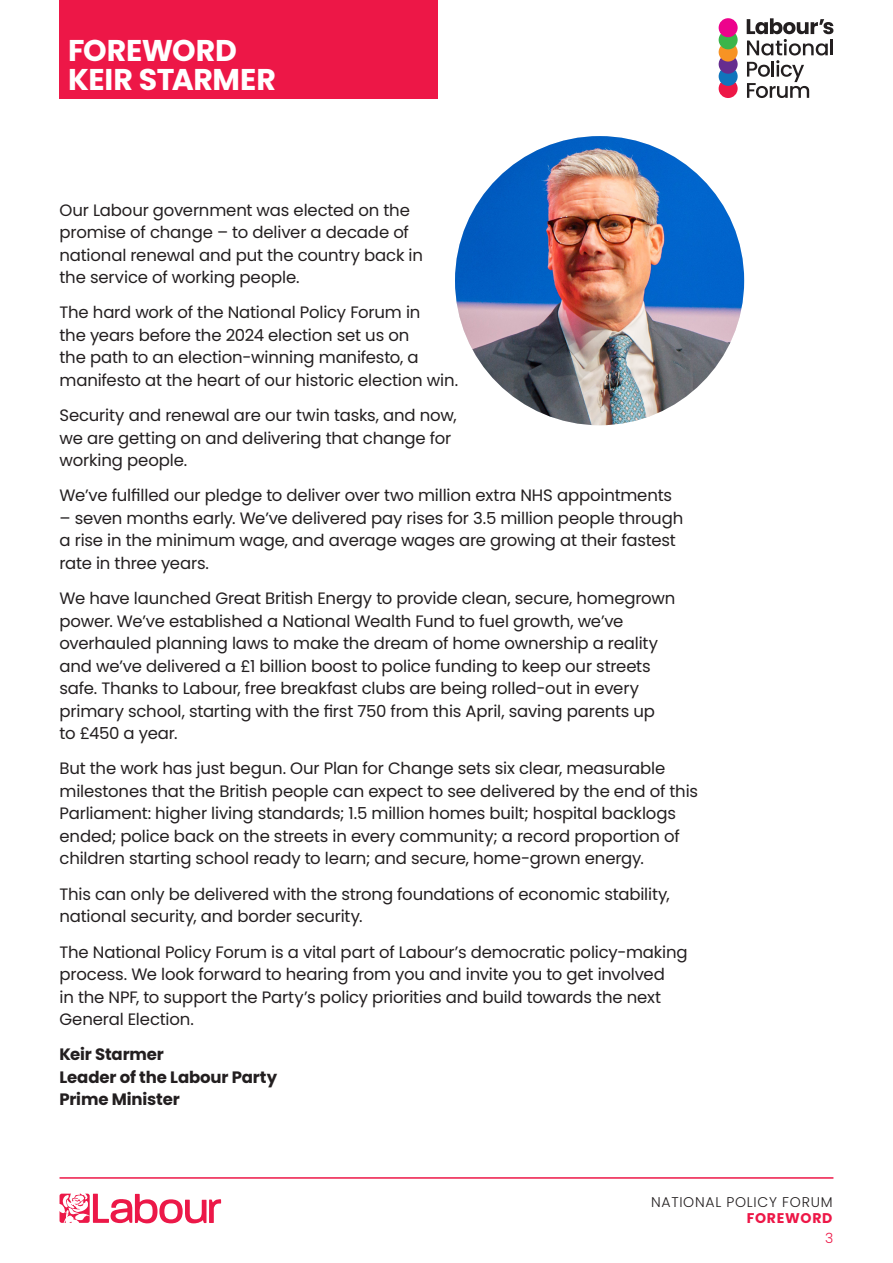
<style>
.page{position:relative;width:893px;height:1263px;background:#fff}
.page>*{position:absolute;margin:0;border:0;box-sizing:border-box;transform-origin:0 0}
.t1{font:700 30px/28.5px "Poppins";letter-spacing:-.01em;color:#fff}
.BODY_TEXT_11_15_BLK{font:16.5px/22.5px "Poppins";letter-spacing:-.01em;color:#231f20}
.STANDFIRST_11_15_BOLD_BLK{font:700 16.5px/22.5px "Poppins";letter-spacing:-.01em;color:#231f20}
.t2{font:300 14.1px "Poppins";letter-spacing:.05em;color:#231f20}
.t3{font:700 14.1px "Poppins";letter-spacing:.05em;color:#ed1747}
.t4{font:300 14.1px "Poppins";color:#ed1747}
</style>
<div class="page">
<svg style="left:60px;top:1193px;width:161px;height:30px"></svg>
<hr style="left:60px;top:1177px;width:773px;height:2px;background:#ed1747">
<div style="left:60px;top:0;width:378px;height:98px;background:#ed1747"></div>
<div style="left:719px;top:79px;width:19px;height:19px;background:#ed1747;border-radius:50%"></div>
<div style="left:719px;top:67px;width:19px;height:19px;background:#1074bc;border-radius:50%"></div>
<div style="left:719px;top:55px;width:19px;height:19px;background:#662d8f;border-radius:50%"></div>
<div style="left:719px;top:43px;width:19px;height:19px;background:#f79324;border-radius:50%"></div>
<div style="left:719px;top:30px;width:19px;height:19px;background:#3ab54a;border-radius:50%"></div>
<svg style="left:747px;top:18px;width:86px;height:80px"></svg>
<div style="left:719px;top:18px;width:19px;height:19px;background:#ed028c;border-radius:50%"></div>
<img style="left:455px;top:136px;width:289px;height:289px;border-radius:145px">
<p class="t1" style="left:68px;top:36px;width:209px">FOREWORD<br>KEIR STARMER</p>
<p class="BODY_TEXT_11_15_BLK" style="left:60px;top:199px;width:365px">Our Labour government was elected on the promise of change – to deliver a decade of national renewal and put the country back in the service of working people.</p>
<p class="BODY_TEXT_11_15_BLK" style="left:60px;top:301px;width:400px">The hard work of the National Policy Forum in<br>the years before the 2024 election set us on<br>the path to an election-winning manifesto, a manifesto at the heart of our historic election win.</p>
<p class="BODY_TEXT_11_15_BLK" style="left:60px;top:404px;width:399px">Security and renewal are our twin tasks, and now, we are getting on and delivering that change for working people.</p>
<p class="BODY_TEXT_11_15_BLK" style="left:60px;top:484px;width:614px">We’ve fulfilled our pledge to deliver over two million extra NHS appointments</p>
<p class="BODY_TEXT_11_15_BLK" style="left:60px;top:507px;width:625px">– seven months early. We’ve delivered pay rises for 3.5 million people through a rise in the minimum wage, and average wages are growing at their fastest rate in three years.</p>
<p class="BODY_TEXT_11_15_BLK" style="left:60px;top:587px;width:617px">We have launched Great British Energy to provide clean, secure, homegrown power. We’ve established a National Wealth Fund to fuel growth, we’ve overhauled planning laws to make the dream of home ownership a reality and we’ve delivered a £1 billion boost to police funding to keep our streets safe. Thanks to Labour, free breakfast clubs are being rolled-out in every primary school, starting with the first 750 from this April, saving parents up<br>to £450 a year.</p>
<p class="BODY_TEXT_11_15_BLK" style="left:60px;top:757px;width:640px">But the work has just begun. Our Plan for Change sets six clear, measurable milestones that the British people can expect to see delivered by the end of this Parliament: higher living standards; 1.5 million homes built; hospital backlogs ended; police back on the streets in every community; a record proportion of children starting school ready to learn; and secure, home-grown energy.</p>
<p class="BODY_TEXT_11_15_BLK" style="left:60px;top:883px;width:612px">This can only be delivered with the strong foundations of economic stability, national security, and border security.</p>
<p class="BODY_TEXT_11_15_BLK" style="left:60px;top:940px;width:630px">The National Policy Forum is a vital part of Labour’s democratic policy-making process. We look forward to hearing from you and invite you to get involved<br>in the NPF, to support the Party’s policy priorities and build towards the next General Election.</p>
<p class="STANDFIRST_11_15_BOLD_BLK" style="left:60px;top:1043px;width:219px">Keir Starmer<br>Leader of the Labour Party<br>Prime Minister</p>
<p class="t2" style="left:651px;top:1193px;width:183px">NATIONAL POLICY FORUM</p>
<p class="t3" style="left:747px;top:1210px;width:87px">FOREWORD</p>
<p class="t4" style="left:825px;top:1230px;width:10px">3</p>
</div>
